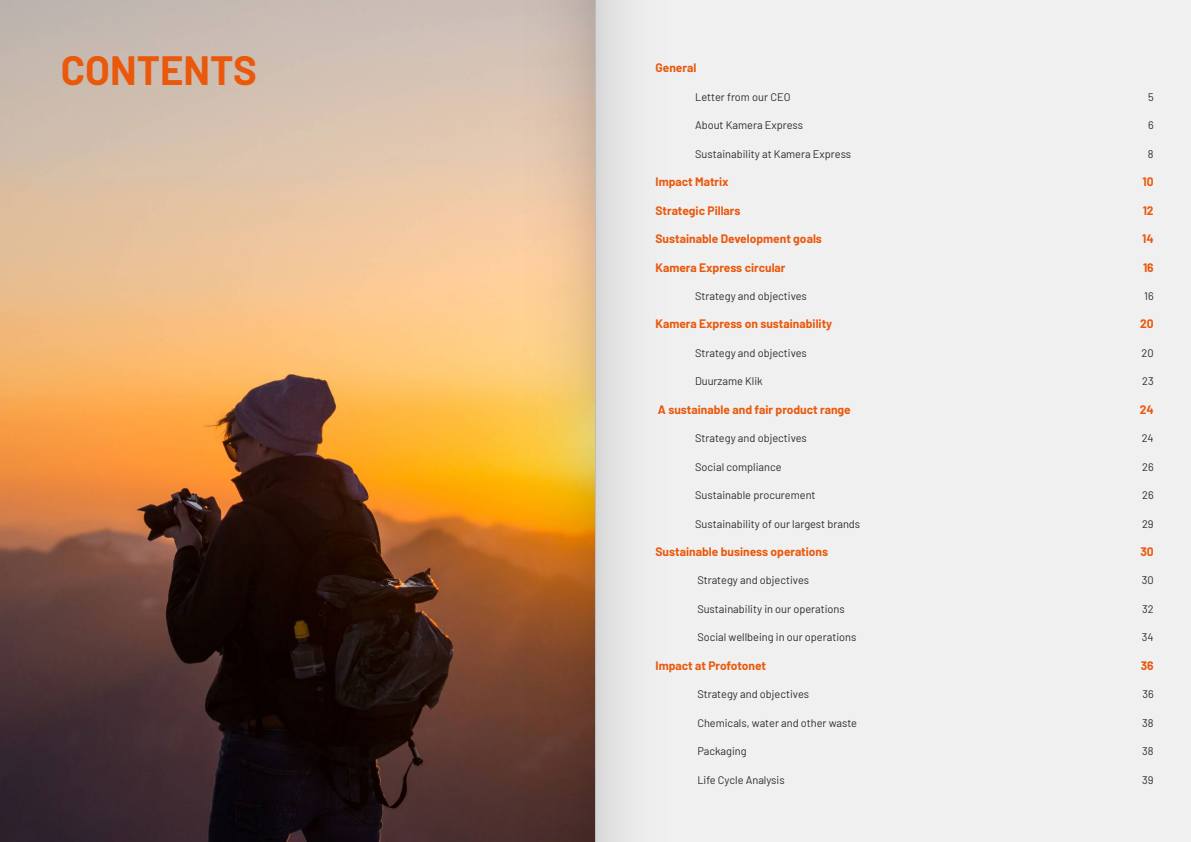
<style>
.page{position:relative;width:1191px;height:842px;background:#fff}
.page>*{position:absolute;margin:0;border:0;box-sizing:border-box;transform-origin:0 0}
.t1{font:700 40px "Barlow";color:#ea580c}
.t2{font:700 12px "Barlow";color:#ea580c}
.t3{font:11px "Barlow";color:#2e2d2c}
</style>
<div class="page">
<img style="left:0;top:0;width:446px;height:842px">
<div style="left:595px;top:0;width:596px;height:842px;background:#f0f0f0"></div>
<svg style="left:446px;top:0;width:149px;height:842px;background:#c39561"></svg>
<div style="left:595px;top:0;width:149px;height:842px;background:linear-gradient(to right,#e2e2e2,#f5f5f5)"></div>
<h1 class="t1" style="left:61px;top:41px;width:198px">CONTENTS</h1>
<p class="t2" style="left:655px;top:59px;width:42px">General</p>
<p class="t3" style="left:695px;top:89px;width:97px">Letter from our CEO</p>
<p class="t3" style="left:1148px;top:89px;width:7px">5</p>
<p class="t3" style="left:695px;top:117px;width:109px">About Kamera Express</p>
<p class="t3" style="left:1148px;top:117px;width:7px">6</p>
<p class="t3" style="left:695px;top:146px;width:157px">Sustainability at Kamera Express</p>
<p class="t3" style="left:1148px;top:146px;width:7px">8</p>
<p class="t2" style="left:655px;top:173px;width:75px">Impact Matrix</p>
<p class="t2" style="left:1142px;top:173px;width:13px">10</p>
<p class="t2" style="left:655px;top:201px;width:86px">Strategic Pillars</p>
<p class="t2" style="left:1142px;top:201px;width:12px">12</p>
<p class="t2" style="left:655px;top:230px;width:168px">Sustainable Development goals</p>
<p class="t2" style="left:1142px;top:230px;width:13px">14</p>
<p class="t2" style="left:655px;top:258px;width:131px">Kamera Express circular</p>
<p class="t2" style="left:1143px;top:258px;width:12px">16</p>
<p class="t3" style="left:695px;top:288px;width:113px">Strategy and objectives</p>
<p class="t3" style="left:1144px;top:288px;width:11px">16</p>
<p class="t2" style="left:655px;top:315px;width:178px">Kamera Express on sustainability</p>
<p class="t2" style="left:1140px;top:315px;width:15px">20</p>
<p class="t3" style="left:695px;top:345px;width:113px">Strategy and objectives</p>
<p class="t3" style="left:1141px;top:345px;width:14px">20</p>
<p class="t3" style="left:695px;top:373px;width:69px">Duurzame Klik</p>
<p class="t3" style="left:1142px;top:373px;width:13px">23</p>
<p class="t2" style="left:658px;top:400px;width:194px">A sustainable and fair product range</p>
<p class="t2" style="left:1139px;top:400px;width:15px">24</p>
<p class="t3" style="left:695px;top:430px;width:113px">Strategy and objectives</p>
<p class="t3" style="left:1141px;top:430px;width:13px">24</p>
<p class="t3" style="left:695px;top:459px;width:88px">Social compliance</p>
<p class="t3" style="left:1142px;top:459px;width:13px">26</p>
<p class="t3" style="left:695px;top:487px;width:122px">Sustainable procurement</p>
<p class="t3" style="left:1142px;top:487px;width:13px">26</p>
<p class="t3" style="left:695px;top:516px;width:167px">Sustainability of our largest brands</p>
<p class="t3" style="left:1142px;top:516px;width:13px">29</p>
<p class="t2" style="left:655px;top:543px;width:174px">Sustainable business operations</p>
<p class="t2" style="left:1140px;top:543px;width:15px">30</p>
<p class="t3" style="left:697px;top:572px;width:113px">Strategy and objectives</p>
<p class="t3" style="left:1141px;top:572px;width:13px">30</p>
<p class="t3" style="left:697px;top:601px;width:149px">Sustainability in our operations</p>
<p class="t3" style="left:1142px;top:601px;width:13px">32</p>
<p class="t3" style="left:697px;top:629px;width:161px">Social wellbeing in our operations</p>
<p class="t3" style="left:1142px;top:629px;width:13px">34</p>
<p class="t2" style="left:655px;top:656px;width:112px">Impact at Profotonet</p>
<p class="t2" style="left:1140px;top:656px;width:14px">36</p>
<p class="t3" style="left:697px;top:686px;width:113px">Strategy and objectives</p>
<p class="t3" style="left:1142px;top:686px;width:13px">36</p>
<p class="t3" style="left:697px;top:715px;width:161px">Chemicals, water and other waste</p>
<p class="t3" style="left:1142px;top:715px;width:13px">38</p>
<p class="t3" style="left:697px;top:743px;width:51px">Packaging</p>
<p class="t3" style="left:1142px;top:743px;width:13px">38</p>
<p class="t3" style="left:697px;top:772px;width:89px">Life Cycle Analysis</p>
<p class="t3" style="left:1142px;top:772px;width:13px">39</p>
</div>
